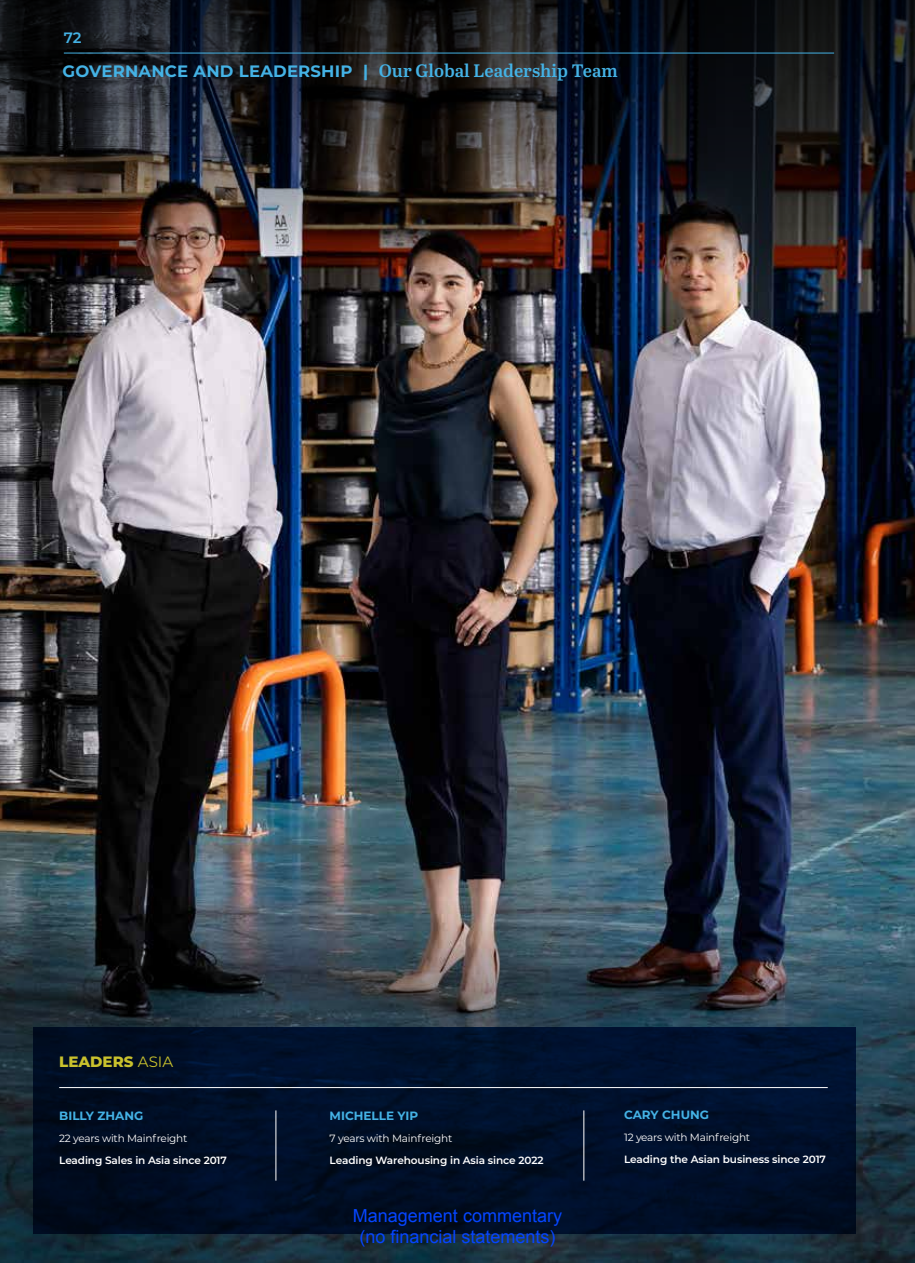
<style>
.page{position:relative;width:915px;height:1263px;background:#fff}
.page>*{position:absolute;margin:0;border:0;box-sizing:border-box;transform-origin:0 0}
.t1{font:18px/21.6px "Arial";color:#0545ff;text-align:center}
.t2{font:700 16.5px "Montserrat";letter-spacing:.01em;color:#44b2e5}
.t3{font:800 15px "Montserrat";color:#c9c12d}
.t4{font:600 15px "Montserrat";color:#44b2e5}
.t5{font:700 12px "Montserrat";color:#44b2e5}
.t6{font:600 10.5px "Montserrat";letter-spacing:-.01em;color:#fff}
.t7{font:10.5px "Montserrat";letter-spacing:-.02em;color:#fff}
.s1{font-family:"Abril Text";font-weight:600;font-size:18px}
.s2{font-weight:400}
</style>
<div class="page">
<img style="left:0;top:298px;width:914px;height:603px">
<img style="left:0;top:0;width:914px;height:298px">
<img style="left:0;top:901px;width:914px;height:362px">
<svg style="left:33px;top:1027px;width:822px;height:206px;background:#000f27"></svg>
<hr style="left:59px;top:1087px;width:768px;height:1px;background:#fff">
<hr style="left:275px;top:1110px;width:1px;height:71px;background:#fff">
<hr style="left:583px;top:1110px;width:1px;height:71px;background:#fff">
<hr style="left:64px;top:53px;width:769px;height:1px;background:#44b2e5">
<h3 class="t4" style="left:64px;top:27px;width:19px">72</h3>
<h2 class="t2" style="left:63px;top:59px;width:556px">GOVERNANCE AND LEADERSHIP | <span class="s1">Our Global Leadership Team</span></h2>
<h3 class="t3" style="left:59px;top:1051px;width:115px">LEADERS <span class="s2">ASIA</span></h3>
<p class="t5" style="left:59px;top:1107px;width:86px">BILLY ZHANG</p>
<p class="t7" style="left:59px;top:1131px;width:130px">22 years with Mainfreight</p>
<p class="t6" style="left:59px;top:1153px;width:169px">Leading Sales in Asia since 2017</p>
<p class="t5" style="left:329px;top:1107px;width:90px">MICHELLE YIP</p>
<p class="t7" style="left:329px;top:1131px;width:124px">7 years with Mainfreight</p>
<p class="t6" style="left:329px;top:1153px;width:215px">Leading Warehousing in Asia since 2022</p>
<h1 class="t1" style="left:353px;top:1205px;width:211px">Management commentary (no financial statements)</h1>
<p class="t5" style="left:624px;top:1106px;width:86px">CARY CHUNG</p>
<p class="t7" style="left:624px;top:1130px;width:127px">12 years with Mainfreight</p>
<p class="t6" style="left:624px;top:1152px;width:203px">Leading the Asian business since 2017</p>
</div>
